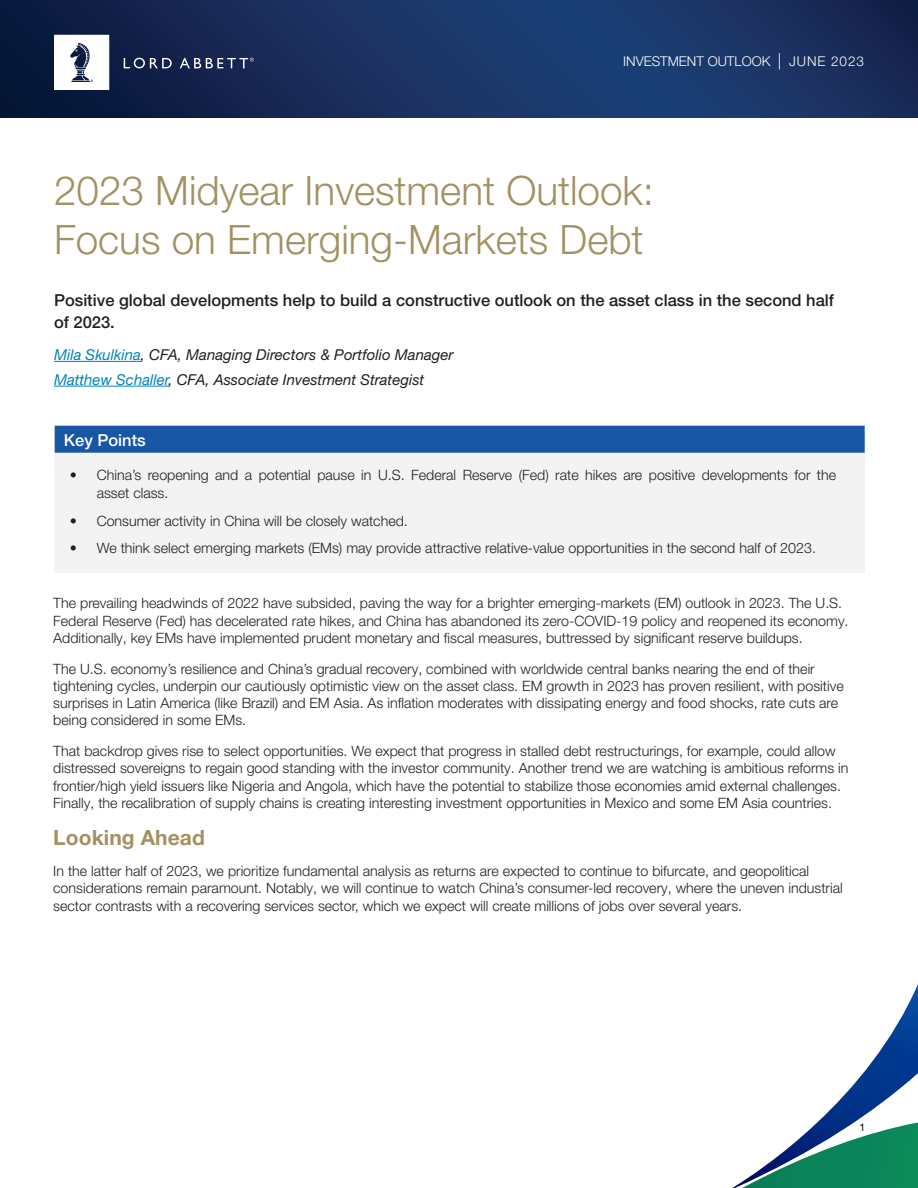
<style>
.page{position:relative;width:918px;height:1188px;background:#fff}
.page>*{position:absolute;margin:0;border:0;box-sizing:border-box;transform-origin:0 0}
.MV_TITLE{font:300 40.5px/49.5px "Helvetica Neue LT Pro";color:#a39161}
.BODY_SUBHEAD{font:700 21px "Helvetica Neue LT Pro";letter-spacing:.005em;color:#a39161}
.MV_BODY_SUBHEAD{font:500 16.5px/22.5px "Helvetica Neue LT Pro";color:#231f20}
.MV_BODY_SUBHEAD-2{font:500 16.5px "Helvetica Neue LT Pro";color:#fff}
.MV_BODY{font:italic 15px "Helvetica Neue LT Pro";color:#231f20}
.BODY{font:300 14.25px/17.2px "Helvetica Neue LT Pro";color:#231f20}
.t1{font:300 13.5px "Helvetica Neue LT Pro";color:#fff}
.t2{font:10.5px "Helvetica Neue LT Pro";color:#000}
.s1{font-size:16.5px}
.s2{color:#0083b6}
</style>
<div class="page">
<svg style="left:0;top:0;width:918px;height:117px;background:#172e5d"></svg>
<svg style="left:124px;top:58px;width:48px;height:10px"></svg>
<svg style="left:180px;top:58px;width:74px;height:10px"></svg>
<svg style="left:54px;top:35px;width:55px;height:55px"></svg>
<svg style="left:732px;top:984px;width:186px;height:204px"></svg>
<hr style="left:54px;top:361px;width:87px;height:1px;background:#0083b6">
<hr style="left:54px;top:386px;width:114px;height:1px;background:#0083b6">
<div style="left:55px;top:434px;width:810px;height:138px;background:#f3f3f4"></div>
<div style="left:55px;top:426px;width:810px;height:27px;background:#1857a5"></div>
<p class="t1" style="left:623px;top:52px;width:242px">INVESTMENT OUTLOOK <span class="s1">|</span> JUNE 2023</p>
<p class="MV_TITLE" style="left:54px;top:165px;width:602px">2023 Midyear Investment Outlook:<br>Focus on Emerging-Markets Debt</p>
<p class="MV_BODY_SUBHEAD" style="left:54px;top:289px;width:782px">Positive global developments help to build a constructive outlook on the asset class in the second half of 2023.</p>
<p class="MV_BODY" style="left:54px;top:345px;width:401px"><span class="s2">Mila Skulkina</span>, CFA, Managing Directors &amp; Portfolio Manager</p>
<p class="MV_BODY" style="left:54px;top:370px;width:372px"><span class="s2">Matthew Schaller</span>, CFA, Associate Investment Strategist</p>
<p class="MV_BODY_SUBHEAD-2" style="left:64px;top:430px;width:83px">Key Points</p>
<p class="BODY" style="left:97px;top:466px;width:741px;line-height:17.7px;text-indent:-27px">• China’s reopening and a potential pause in U.S. Federal Reserve (Fed) rate hikes are positive developments for the asset class.</p>
<p class="BODY" style="left:70px;top:512px;width:340px">• Consumer activity in China will be closely watched.</p>
<p class="BODY" style="left:70px;top:539px;width:748px">• We think select emerging markets (EMs) may provide attractive relative-value opportunities in the second half of 2023.</p>
<p class="BODY" style="left:53px;top:595px;width:797px">The prevailing headwinds of 2022 have subsided, paving the way for a brighter emerging-markets (EM) outlook in 2023. The U.S.<br>Federal Reserve (Fed) has decelerated rate hikes, and China has abandoned its zero-COVID-19 policy and reopened its economy.<br>Additionally, key EMs have implemented prudent monetary and fiscal measures, buttressed by significant reserve buildups.</p>
<p class="BODY" style="left:53px;top:660px;width:792px">The U.S. economy’s resilience and China’s gradual recovery, combined with worldwide central banks nearing the end of their tightening cycles, underpin our cautiously optimistic view on the asset class. EM growth in 2023 has proven resilient, with positive surprises in Latin America (like Brazil) and EM Asia. As inflation moderates with dissipating energy and food shocks, rate cuts are being considered in some EMs.</p>
<p class="BODY" style="left:53px;top:742px;width:797px">That backdrop gives rise to select opportunities. We expect that progress in stalled debt restructurings, for example, could allow distressed sovereigns to regain good standing with the investor community. Another trend we are watching is ambitious reforms in frontier/high yield issuers like Nigeria and Angola, which have the potential to stabilize those economies amid external challenges.<br>Finally, the recalibration of supply chains is creating interesting investment opportunities in Mexico and some EM Asia countries.</p>
<p class="BODY_SUBHEAD" style="left:53px;top:825px;width:153px">Looking Ahead</p>
<p class="BODY" style="left:53px;top:862px;width:791px">In the latter half of 2023, we prioritize fundamental analysis as returns are expected to continue to bifurcate, and geopolitical considerations remain paramount. Notably, we will continue to watch China’s consumer-led recovery, where the uneven industrial sector contrasts with a recovering services sector, which we expect will create millions of jobs over several years.</p>
<p class="t2" style="left:860px;top:1120px;width:7px">1</p>
</div>
